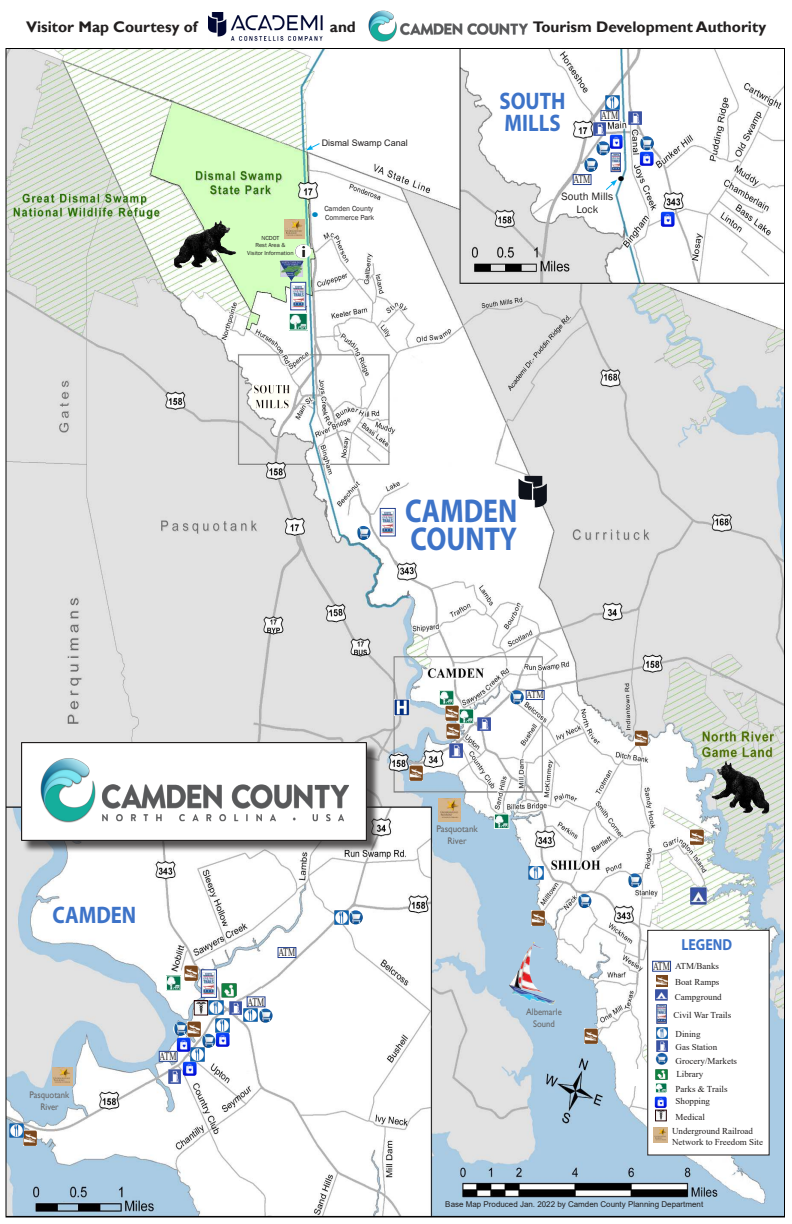
<style>
.page{position:relative;width:792px;height:1224px;background:#fff}
.page>*{position:absolute;margin:0;border:0;box-sizing:border-box;transform-origin:0 0}
.t1{font:700 33.1px/28.6px "Myriad Pro";color:#3d73c8;scale:.84 1}
.t2{font:700 24px/21.5px "Myriad Pro";color:#3d73c8;scale:.87 1}
.t3{font:19.4px "Times New Roman";color:#0086c0;scale:1.16 1}
.t4{font:19.4px "Times New Roman";color:#000004;scale:1.16 1}
.t5{font:700 16px "Myriad Pro";color:#3d73c8;scale:.87 1}
.t6{font:700 15.4px "Gill Sans";color:#221f1f}
.t7{font:11.6px "Times New Roman";letter-spacing:-.055em;color:#221f1f;scale:.69 1}
.t8{font:11px/13.2px "Franklin Gothic";color:#221f1f;text-align:center}
.t9{font:10.4px "Times New Roman";color:#221f1f;scale:.77 1}
.t10{font:9.6px/11.5px "Gill Sans";color:#696969;text-align:center;scale:.94 1}
.t11{font:9.6px/11.5px "Gill Sans";color:#696969;text-align:center;scale:.9 1}
.t12{font:9.5px/11.4px "Gill Sans";color:#696969;text-align:center;scale:.91 1}
.t13{font:9px/14.2px "Times New Roman";color:#221f1f}
.t14{font:9px "Arial";color:#221f1f}
.t15{font:8px "Arial";color:#221f1f}
.t16{font:7.5px/9px "Franklin Gothic";color:#221f1f}
.t17{font:6px/7.2px "Franklin Gothic";color:#221f1f;text-align:center}
</style>
<div class="page">
<img style="left:8px;top:50px;width:775px;height:1165px">
<div style="left:23px;top:743px;width:357px;height:110px;background:#221f1f;opacity:.75"></div>
<div style="left:22px;top:743px;width:344px;height:97px;background:#fff"></div>
<img style="left:40px;top:758px;width:309px;height:65px">
<div style="left:21px;top:742px;width:346px;height:99px;border:1px solid #221f1f"></div>
<img style="left:180px;top:220px;width:40px;height:30px">
<svg style="left:168px;top:1070px;width:13px;height:13px"></svg>
<img style="left:691px;top:888px;width:15px;height:16px">
<img style="left:222px;top:984px;width:9px;height:13px">
<img style="left:280px;top:260px;width:24px;height:21px">
<div style="left:601px;top:111px;width:18px;height:10px;background:#fff"></div>
<div style="left:601px;top:110px;width:18px;height:11px;border:1px solid #24408e"></div>
<svg style="left:605px;top:180px;width:12px;height:11px"></svg>
<div style="left:648px;top:930px;width:121px;height:225px;background:#fff"></div>
<div style="left:647px;top:930px;width:123px;height:225px;border:1px solid #221f1f"></div>
<div style="left:631px;top:1070px;width:15px;height:16px;background:#fff"></div>
<img style="left:509px;top:942px;width:35px;height:50px">
<img style="left:519px;top:476px;width:28px;height:32px">
<img style="left:295px;top:244px;width:16px;height:14px">
<svg style="left:656px;top:975px;width:11px;height:26px"></svg>
<svg style="left:657px;top:1028px;width:11px;height:24px"></svg>
<img style="left:654px;top:1128px;width:13px;height:15px">
<img style="left:196px;top:1003px;width:10px;height:10px">
<div style="left:194px;top:1001px;width:14px;height:14px;border:1px solid #240407"></div>
<img style="left:284px;top:220px;width:20px;height:18px">
<img style="left:605px;top:96px;width:14px;height:13px">
<div style="left:263px;top:305px;width:43px;height:28px;background:#fff"></div>
<img style="left:252px;top:385px;width:39px;height:23px">
<img style="left:291px;top:315px;width:15px;height:14px">
<div style="left:289px;top:313px;width:19px;height:18px;border:1px solid #f6fff7"></div>
<img style="left:439px;top:798px;width:21px;height:23px">
<img style="left:394px;top:699px;width:16px;height:17px">
<img style="left:712px;top:761px;width:15px;height:39px">
<img style="left:52px;top:1067px;width:21px;height:19px">
<img style="left:23px;top:1130px;width:13px;height:15px">
<img style="left:509px;top:690px;width:15px;height:14px;border-radius:7px">
<svg style="left:306px;top:142px;width:15px;height:8px"></svg>
<img style="left:655px;top:1052px;width:14px;height:14px;border-radius:7px">
<svg style="left:655px;top:1069px;width:12px;height:50px"></svg>
<div style="left:655px;top:1110px;width:12px;height:11px;border:1px solid #240407"></div>
<img style="left:209px;top:13px;width:114px;height:28px">
<img style="left:368px;top:10px;width:160px;height:32px">
<svg style="left:231px;top:966px;width:38px;height:56px"></svg>
<img style="left:234px;top:982px;width:29px;height:24px">
<img style="left:659px;top:1006px;width:6px;height:16px">
<div style="left:657px;top:1004px;width:10px;height:20px;border:1px solid #24408e"></div>
<svg style="left:292px;top:284px;width:12px;height:24px"></svg>
<img style="left:292px;top:285px;width:12px;height:22px">
<div style="left:290px;top:282px;width:16px;height:28px;border:1px solid #24408e"></div>
<img style="left:613px;top:155px;width:6px;height:15px">
<div style="left:611px;top:153px;width:10px;height:19px;border:1px solid #24408e"></div>
<svg style="left:382px;top:510px;width:12px;height:24px"></svg>
<img style="left:382px;top:511px;width:12px;height:22px">
<div style="left:380px;top:508px;width:16px;height:28px;border:1px solid #24408e"></div>
<img style="left:173px;top:1022px;width:15px;height:14px;border-radius:7px">
<img style="left:627px;top:873px;width:15px;height:15px;border-radius:7px">
<img style="left:577px;top:894px;width:14px;height:14px;border-radius:7px">
<img style="left:201px;top:1034px;width:14px;height:14px;border-radius:7px">
<img style="left:258px;top:1009px;width:15px;height:14px;border-radius:7px">
<img style="left:348px;top:910px;width:15px;height:14px;border-radius:7px">
<img style="left:640px;top:136px;width:14px;height:14px;border-radius:7px">
<img style="left:583px;top:158px;width:15px;height:14px;border-radius:7px">
<img style="left:596px;top:141px;width:14px;height:14px;border-radius:7px">
<img style="left:334px;top:911px;width:14px;height:13px">
<img style="left:243px;top:1008px;width:14px;height:14px">
<img style="left:209px;top:1000px;width:14px;height:14px">
<img style="left:215px;top:1018px;width:14px;height:28px">
<img style="left:191px;top:1048px;width:14px;height:14px">
<img style="left:9px;top:1123px;width:14px;height:14px">
<img style="left:529px;top:866px;width:14px;height:14px">
<img style="left:356px;top:526px;width:15px;height:14px;border-radius:7px">
<div style="left:573px;top:175px;width:18px;height:10px;background:#fff"></div>
<div style="left:573px;top:174px;width:18px;height:11px;border:1px solid #24408e"></div>
<div style="left:526px;top:691px;width:18px;height:9px;background:#fff"></div>
<div style="left:526px;top:690px;width:18px;height:10px;border:1px solid #24408e"></div>
<div style="left:278px;top:948px;width:18px;height:10px;background:#fff"></div>
<div style="left:278px;top:947px;width:18px;height:11px;border:1px solid #24408e"></div>
<div style="left:652px;top:961px;width:19px;height:11px;border:1px solid #24408e"></div>
<div style="left:247px;top:997px;width:18px;height:10px;background:#fff"></div>
<div style="left:159px;top:1051px;width:18px;height:10px;background:#fff"></div>
<div style="left:159px;top:1051px;width:19px;height:11px;border:1px solid #24408e"></div>
<svg style="left:203px;top:972px;width:12px;height:24px"></svg>
<img style="left:203px;top:973px;width:12px;height:22px">
<div style="left:201px;top:970px;width:16px;height:28px;border:1px solid #24408e"></div>
<img style="left:185px;top:966px;width:13px;height:15px">
<img style="left:531px;top:911px;width:13px;height:15px">
<img style="left:188px;top:1021px;width:13px;height:15px">
<img style="left:584px;top:1029px;width:13px;height:15px">
<img style="left:691px;top:830px;width:12px;height:15px">
<img style="left:229px;top:1001px;width:13px;height:14px">
<img style="left:478px;top:717px;width:12px;height:14px">
<svg style="left:449px;top:744px;width:13px;height:13px"></svg>
<img style="left:593px;top:122px;width:13px;height:14px">
<img style="left:629px;top:111px;width:12px;height:14px">
<img style="left:609px;top:135px;width:14px;height:14px">
<img style="left:640px;top:152px;width:14px;height:14px">
<img style="left:182px;top:1062px;width:14px;height:14px">
<img style="left:660px;top:212px;width:14px;height:14px">
<img style="left:177px;top:1038px;width:14px;height:14px">
<img style="left:168px;top:977px;width:11px;height:12px">
<div style="left:166px;top:975px;width:15px;height:16px;border:1px solid #f6fff7"></div>
<img style="left:410px;top:766px;width:13px;height:15px">
<img style="left:447px;top:724px;width:13px;height:15px">
<img style="left:446px;top:706px;width:13px;height:14px">
<img style="left:441px;top:692px;width:11px;height:12px">
<div style="left:439px;top:690px;width:15px;height:16px;border:1px solid #f6fff7"></div>
<img style="left:461px;top:711px;width:11px;height:11px">
<div style="left:459px;top:709px;width:15px;height:15px;border:1px solid #f6fff7"></div>
<img style="left:496px;top:816px;width:11px;height:11px">
<div style="left:494px;top:814px;width:15px;height:15px;border:1px solid #f6fff7"></div>
<img style="left:635px;top:731px;width:13px;height:15px">
<h3 class="t6" style="left:26px;top:21px;width:173px">Visitor Map Courtesy of</h3>
<h3 class="t6" style="left:330px;top:21px;width:28px">and</h3>
<h3 class="t6" style="left:533px;top:21px;width:235px">Tourism Development Authority</h3>
<p class="t14" style="left:322px;top:139px;width:88px">Dismal Swamp Canal</p>
<p class="t17" style="left:247px;top:235px;width:48px">NCDOT<br>Rest Area &amp;<br>Visitor Information</p>
<p class="t16" style="left:324px;top:204px;width:51px">Camden County<br>Commerce Park</p>
<h3 class="t3" style="left:311px;top:201px;width:8px">•</h3>
<h2 class="t2" style="left:500px;top:90px;width:77px">SOUTH<br>MILLS</h2>
<p class="t7" style="left:601px;top:111px;width:26px">ATM</p>
<p class="t7" style="left:574px;top:175px;width:26px">ATM</p>
<h3 class="t4" style="left:617px;top:165px;width:8px">•</h3>
<p class="t8" style="left:562px;top:190px;width:53px">South Mills<br>Lock</p>
<h2 class="t2" style="left:52px;top:904px;width:98px">CAMDEN</h2>
<p class="t11" style="left:30px;top:1090px;width:46px">Pasquotank<br>River</p>
<p class="t7" style="left:160px;top:1052px;width:26px">ATM</p>
<p class="t7" style="left:278px;top:948px;width:26px">ATM</p>
<p class="t7" style="left:248px;top:998px;width:26px">ATM</p>
<h1 class="t1" style="left:405px;top:496px;width:135px">CAMDEN<br>COUNTY</h1>
<p class="t9" style="left:527px;top:691px;width:23px">ATM</p>
<p class="t10" style="left:436px;top:824px;width:46px">Pasquotank<br>River</p>
<p class="t12" style="left:526px;top:1007px;width:41px">Albemarle<br>Sound</p>
<h3 class="t5" style="left:681px;top:935px;width:60px">LEGEND</h3>
<p class="t7" style="left:653px;top:962px;width:26px">ATM</p>
<p class="t13" style="left:675px;top:960px;width:46px">ATM/Banks</p>
<p class="t13" style="left:675px;top:976px;width:46px">Boat Ramps</p>
<p class="t13" style="left:675px;top:991px;width:48px">Campground</p>
<p class="t13" style="left:674px;top:1008px;width:59px">Civil War Trails</p>
<p class="t13" style="left:676px;top:1028px;width:27px">Dining</p>
<p class="t13" style="left:676px;top:1041px;width:43px">Gas Station</p>
<p class="t13" style="left:676px;top:1055px;width:63px">Grocery/Markets</p>
<p class="t13" style="left:676px;top:1068px;width:54px">Library<br>Parks &amp; Trails</p>
<p class="t13" style="left:676px;top:1095px;width:36px">Shopping</p>
<p class="t13" style="left:676px;top:1111px;width:31px">Medical</p>
<p class="t13" style="left:672px;top:1127px;width:92px;line-height:10.8px">Underground Railroad<br>Network to Freedom Site</p>
<p class="t15" style="left:445px;top:1201px;width:259px">Base Map Produced Jan. 2022 by Camden County Planning Department</p>
</div>
